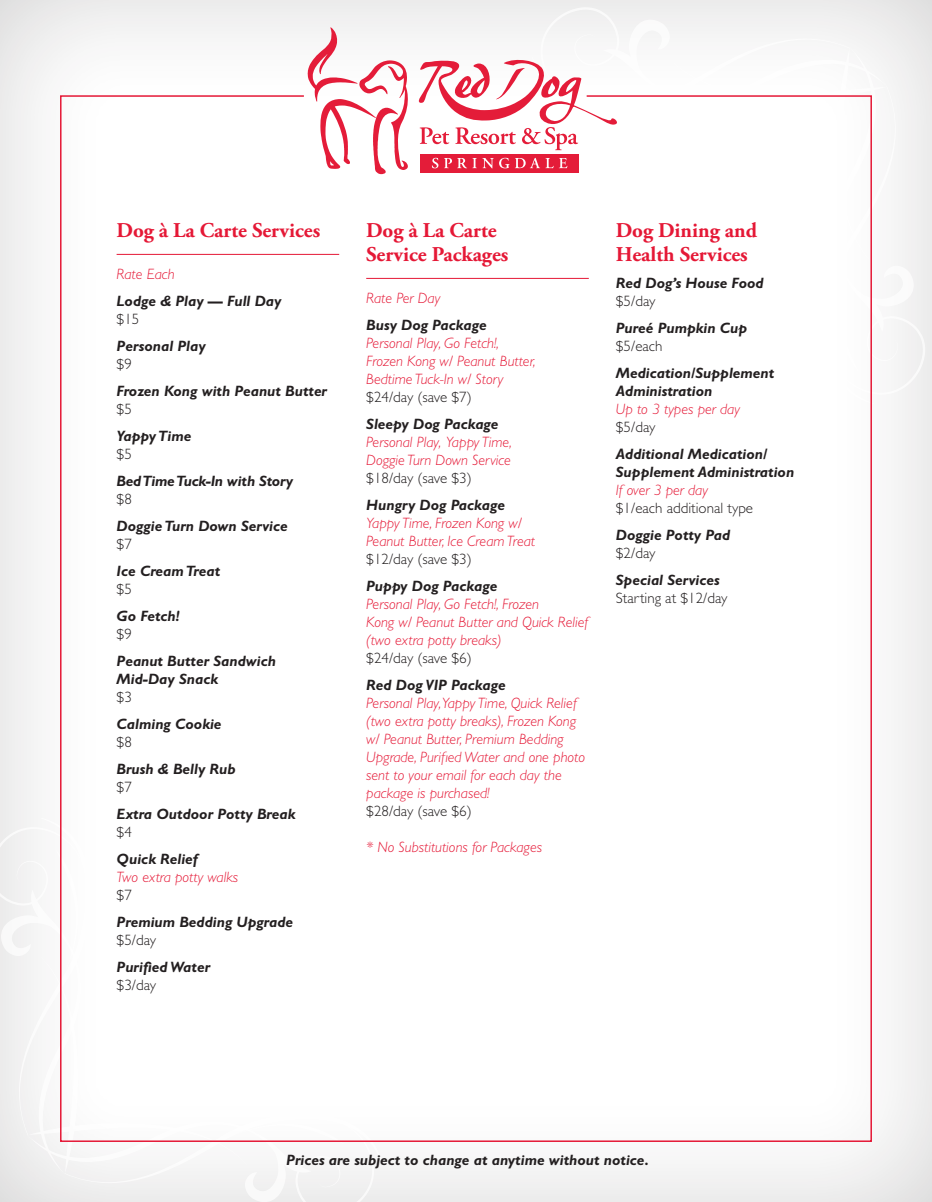
<style>
.page{position:relative;width:932px;height:1202px;background:#f4f4f4}
.page>*{position:absolute;margin:0;border:0;box-sizing:border-box;transform-origin:0 0}
.t1{font:700 21px/24px "Adobe Garamond Pro";color:#e51836}
.t2{font:italic 300 15px/18px "Gill Sans Std";color:#e51836}
.t3{font:italic 700 15px/18px "Gill Sans Std";color:#231f20}
.t4{font:300 15px "Gill Sans Std";color:#231f20}
.t5{font:italic 700 15px "Gill Sans Std";letter-spacing:-.02em;color:#231f20}
</style>
<div class="page">
<svg style="left:0;top:1137px;width:64px;height:65px;fill:#ebeaea"></svg>
<svg style="left:622px;top:7px;width:303px;height:87px"></svg>
<div style="left:59px;top:94px;width:813px;height:1048px;background:#fff"></div>
<div style="left:420px;top:154px;width:159px;height:18px;background:#e41c39"></div>
<svg style="left:307px;top:27px;width:105px;height:147px"></svg>
<svg style="left:418px;top:60px;width:204px;height:90px"></svg>
<svg style="left:432px;top:158px;width:6px;height:10px"></svg>
<svg style="left:444px;top:158px;width:49px;height:10px"></svg>
<svg style="left:499px;top:158px;width:10px;height:10px"></svg>
<svg style="left:515px;top:158px;width:38px;height:10px"></svg>
<svg style="left:559px;top:158px;width:8px;height:10px"></svg>
<hr style="left:117px;top:254px;width:222px;height:1px;background:#e51836">
<hr style="left:366px;top:278px;width:223px;height:1px;background:#e51836">
<h1 class="t1" style="left:117px;top:218px;width:205px">Dog à La Carte Services</h1>
<p class="t2" style="left:117px;top:265px;width:59px">Rate Each</p>
<p class="t3" style="left:117px;top:291px;width:166px">Lodge &amp; Play — Full Day</p>
<p class="t4" style="left:117px;top:310px;width:24px">$15</p>
<p class="t3" style="left:117px;top:336px;width:91px">Personal Play</p>
<p class="t4" style="left:117px;top:355px;width:17px">$9</p>
<p class="t3" style="left:117px;top:381px;width:212px">Frozen Kong with Peanut Butter</p>
<p class="t4" style="left:117px;top:400px;width:17px">$5</p>
<p class="t3" style="left:117px;top:426px;width:76px">Yappy Time</p>
<p class="t4" style="left:117px;top:445px;width:17px">$5</p>
<p class="t5" style="left:117px;top:472px;width:178px">Bed Time Tuck-In with Story</p>
<p class="t4" style="left:117px;top:490px;width:17px">$8</p>
<p class="t3" style="left:117px;top:516px;width:173px">Doggie Turn Down Service</p>
<p class="t4" style="left:117px;top:535px;width:17px">$7</p>
<p class="t3" style="left:117px;top:561px;width:105px">Ice Cream Treat</p>
<p class="t4" style="left:117px;top:580px;width:17px">$5</p>
<p class="t3" style="left:117px;top:606px;width:65px">Go Fetch!</p>
<p class="t4" style="left:117px;top:625px;width:17px">$9</p>
<p class="t3" style="left:117px;top:651px;width:161px">Peanut Butter Sandwich<br>Mid-Day Snack</p>
<p class="t4" style="left:117px;top:688px;width:17px">$3</p>
<p class="t3" style="left:117px;top:714px;width:106px">Calming Cookie</p>
<p class="t4" style="left:117px;top:733px;width:17px">$8</p>
<p class="t3" style="left:117px;top:759px;width:121px">Brush &amp; Belly Rub</p>
<p class="t4" style="left:117px;top:778px;width:17px">$7</p>
<p class="t3" style="left:117px;top:804px;width:180px">Extra Outdoor Potty Break</p>
<p class="t4" style="left:117px;top:823px;width:17px">$4</p>
<p class="t3" style="left:117px;top:849px;width:83px">Quick Relief</p>
<p class="t2" style="left:117px;top:868px;width:123px">Two extra potty walks</p>
<p class="t4" style="left:117px;top:886px;width:17px">$7</p>
<p class="t3" style="left:117px;top:912px;width:178px">Premium Bedding Upgrade</p>
<p class="t4" style="left:117px;top:931px;width:41px">$5/day</p>
<p class="t3" style="left:117px;top:957px;width:95px">Purified Water</p>
<p class="t4" style="left:117px;top:976px;width:41px">$3/day</p>
<h1 class="t1" style="left:366px;top:218px;width:144px">Dog à La Carte<br>Service Packages</h1>
<p class="t2" style="left:366px;top:289px;width:76px">Rate Per Day</p>
<p class="t3" style="left:366px;top:315px;width:122px">Busy Dog Package</p>
<p class="t2" style="left:366px;top:334px;width:171px">Personal Play, Go Fetch!,<br>Frozen Kong w/ Peanut Butter,<br>Bedtime Tuck-In w/ Story</p>
<p class="t4" style="left:366px;top:388px;width:107px">$24/day (save $7)</p>
<p class="t3" style="left:366px;top:414px;width:134px">Sleepy Dog Package</p>
<p class="t2" style="left:366px;top:433px;width:147px">Personal Play, Yappy Time,<br>Doggie Turn Down Service</p>
<p class="t4" style="left:366px;top:469px;width:107px">$18/day (save $3)</p>
<p class="t3" style="left:366px;top:495px;width:140px">Hungry Dog Package</p>
<p class="t2" style="left:366px;top:514px;width:170px">Yappy Time, Frozen Kong w/<br>Peanut Butter, Ice Cream Treat</p>
<p class="t4" style="left:366px;top:550px;width:107px">$12/day (save $3)</p>
<p class="t3" style="left:366px;top:576px;width:133px">Puppy Dog Package</p>
<p class="t2" style="left:366px;top:595px;width:223px">Personal Play, Go Fetch!, Frozen<br>Kong w/ Peanut Butter and Quick Relief (two extra potty breaks)</p>
<p class="t4" style="left:366px;top:649px;width:107px">$24/day (save $6)</p>
<p class="t3" style="left:366px;top:675px;width:141px">Red Dog VIP Package</p>
<p class="t2" style="left:366px;top:694px;width:220px">Personal Play,Yappy Time, Quick Relief (two extra potty breaks), Frozen Kong w/ Peanut Butter, Premium Bedding Upgrade, Purified Water and one photo sent to your email for each day the package is purchased!</p>
<p class="t4" style="left:366px;top:802px;width:107px">$28/day (save $6)</p>
<p class="t2" style="left:366px;top:838px;width:177px">* No Substitutions for Packages</p>
<h1 class="t1" style="left:616px;top:218px;width:143px">Dog Dining and<br>Health Services</h1>
<p class="t3" style="left:616px;top:273px;width:149px">Red Dog’s House Food</p>
<p class="t4" style="left:616px;top:292px;width:41px">$5/day</p>
<p class="t3" style="left:616px;top:318px;width:133px">Pureé Pumpkin Cup</p>
<p class="t4" style="left:616px;top:337px;width:48px">$5/each</p>
<p class="t3" style="left:616px;top:363px;width:160px">Medication/Supplement<br>Administration</p>
<p class="t2" style="left:616px;top:400px;width:126px">Up to 3 types per day</p>
<p class="t4" style="left:616px;top:418px;width:41px">$5/day</p>
<p class="t3" style="left:616px;top:444px;width:180px">Additional Medication/<br>Supplement Administration</p>
<p class="t2" style="left:616px;top:481px;width:94px">If over 3 per day</p>
<p class="t4" style="left:616px;top:499px;width:139px">$1/each additional type</p>
<p class="t3" style="left:616px;top:525px;width:116px">Doggie Potty Pad</p>
<p class="t4" style="left:616px;top:544px;width:41px">$2/day</p>
<p class="t3" style="left:616px;top:570px;width:105px">Special Services</p>
<p class="t4" style="left:616px;top:589px;width:113px">Starting at $12/day</p>
<p class="t3" style="left:286px;top:1150px;width:364px">Prices are subject to change at anytime without notice.</p>
</div>
